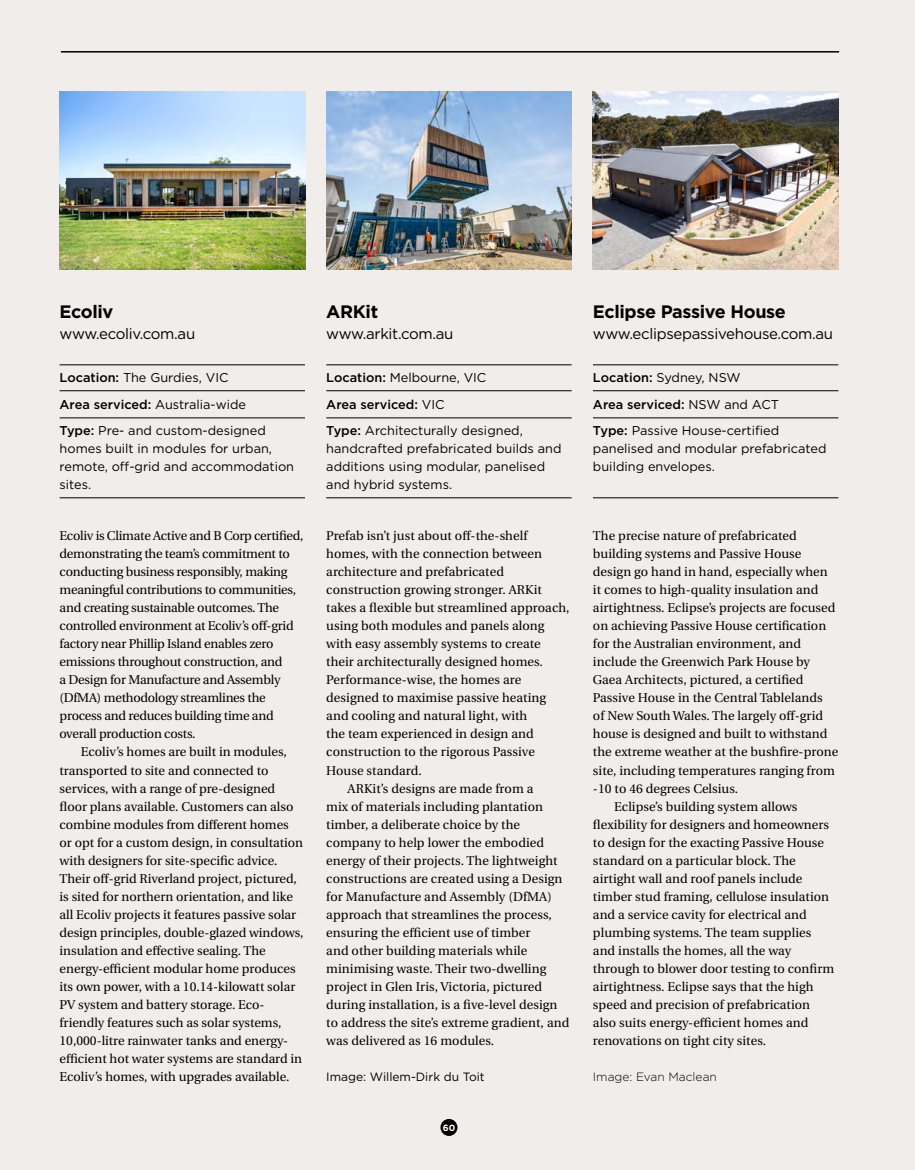
<style>
.page{position:relative;width:915px;height:1170px;background:#fff}
.page>*{position:absolute;margin:0;border:0;box-sizing:border-box;transform-origin:0 0}
.t1{font:700 18px "Gotham";letter-spacing:-.02em;color:#000}
.t2{font:15px "Gotham";letter-spacing:-.02em;color:#000}
.t3{font:12.75px/18px "Heuristica";letter-spacing:.005em;color:#000}
.t4{font:12.75px/26.5px "Gotham";color:#000}
.t5{font:12.75px/18px "Heuristica";letter-spacing:-.02em;color:#000}
.t6{font:12px "Gotham";color:#000}
.t7{font:300 12px "Gotham";color:#000}
.t8{font:700 9px "Gotham";color:#fff}
.s1{font-weight:500}
</style>
<div class="page">
<div style="left:0;top:0;width:914px;height:1169px;background:#f0edea"></div>
<div style="left:440px;top:1118px;width:17px;height:17px;background:#000;border-radius:50%"></div>
<hr style="left:61px;top:51px;width:777px;height:2px;background:#000">
<hr style="left:60px;top:364px;width:245px;height:1px;background:#000">
<hr style="left:60px;top:390px;width:245px;height:1px;background:#000">
<hr style="left:60px;top:417px;width:245px;height:1px;background:#000">
<hr style="left:60px;top:497px;width:245px;height:1px;background:#000">
<img style="left:60px;top:92px;width:245px;height:177px">
<hr style="left:326px;top:364px;width:245px;height:1px;background:#000">
<hr style="left:326px;top:390px;width:245px;height:1px;background:#000">
<hr style="left:326px;top:417px;width:245px;height:1px;background:#000">
<hr style="left:326px;top:497px;width:245px;height:1px;background:#000">
<img style="left:326px;top:92px;width:245px;height:177px">
<hr style="left:592px;top:364px;width:246px;height:1px;background:#000">
<hr style="left:592px;top:390px;width:246px;height:1px;background:#000">
<hr style="left:592px;top:417px;width:246px;height:1px;background:#000">
<hr style="left:592px;top:497px;width:246px;height:1px;background:#000">
<img style="left:592px;top:92px;width:246px;height:177px">
<h1 class="t1" style="left:60px;top:301px;width:55px">Ecoliv</h1>
<p class="t2" style="left:60px;top:324px;width:137px">www.ecoliv.com.au</p>
<p class="t4" style="left:60px;top:364px;width:208px"><span class="s1">Location:</span> The Gurdies, VIC<br><span class="s1">Area serviced:</span> Australia-wide<br><span class="s1">Type:</span> Pre- and custom-designed</p>
<p class="t4" style="left:60px;top:439px;width:236px;line-height:18px">homes built in modules for urban, remote, off-grid and accommodation sites.</p>
<p class="t5" style="left:60px;top:527px;width:245px">Ecoliv is Climate Active and B Corp certified, demonstrating the team’s commitment to conducting business responsibly, making meaningful contributions to communities, and creating sustainable outcomes. The controlled environment at Ecoliv’s off-grid factory near Phillip Island enables zero emissions throughout construction, and<br>a Design for Manufacture and Assembly (DfMA) methodology streamlines the process and reduces building time and overall production costs.</p>
<p class="t3" style="left:60px;top:743px;width:245px;text-indent:21px">Ecoliv’s homes are built in modules, transported to site and connected to services, with a range of pre-designed floor plans available. Customers can also combine modules from different homes or opt for a custom design, in consultation with designers for site-specific advice.<br>Their off-grid Riverland project, pictured, is sited for northern orientation, and like all Ecoliv projects it features passive solar design principles, double-glazed windows, insulation and effective sealing. The energy-efficient modular home produces its own power, with a 10.14-kilowatt solar PV system and battery storage. Eco&shy;friendly features such as solar systems, 10,000-litre rainwater tanks and energy&shy;efficient hot water systems are standard in Ecoliv’s homes, with upgrades available.</p>
<h1 class="t1" style="left:326px;top:301px;width:53px">ARKit</h1>
<p class="t2" style="left:326px;top:324px;width:129px">www.arkit.com.au</p>
<p class="t4" style="left:326px;top:364px;width:198px"><span class="s1">Location:</span> Melbourne, VIC<br><span class="s1">Area serviced:</span> VIC<br><span class="s1">Type:</span> Architecturally designed,</p>
<p class="t4" style="left:326px;top:439px;width:237px;line-height:18px">handcrafted prefabricated builds and additions using modular, panelised and hybrid systems.</p>
<p class="t3" style="left:326px;top:527px;width:203px">Prefab isn’t just about off-the-shelf</p>
<p class="t3" style="left:326px;top:545px;width:217px">homes, with the connection between</p>
<p class="t3" style="left:326px;top:563px;width:179px">architecture and prefabricated</p>
<p class="t3" style="left:326px;top:581px;width:217px">construction growing stronger. ARKit</p>
<p class="t3" style="left:326px;top:599px;width:245px">takes a flexible but streamlined approach,</p>
<p class="t3" style="left:326px;top:617px;width:219px">using both modules and panels along</p>
<p class="t3" style="left:326px;top:635px;width:216px">with easy assembly systems to create</p>
<p class="t3" style="left:326px;top:653px;width:218px">their architecturally designed homes.</p>
<p class="t3" style="left:326px;top:671px;width:196px">Performance-wise, the homes are</p>
<p class="t3" style="left:326px;top:689px;width:221px">designed to maximise passive heating</p>
<p class="t3" style="left:326px;top:707px;width:202px">and cooling and natural light, with</p>
<p class="t3" style="left:326px;top:725px;width:209px">the team experienced in design and</p>
<p class="t3" style="left:326px;top:743px;width:210px">construction to the rigorous Passive</p>
<p class="t3" style="left:326px;top:761px;width:97px">House standard.</p>
<p class="t3" style="left:347px;top:779px;width:187px">ARKit’s designs are made from a</p>
<p class="t3" style="left:326px;top:797px;width:218px">mix of materials including plantation</p>
<p class="t3" style="left:326px;top:815px;width:195px">timber, a deliberate choice by the</p>
<p class="t3" style="left:326px;top:833px;width:219px">company to help lower the embodied</p>
<p class="t3" style="left:326px;top:851px;width:233px">energy of their projects. The lightweight</p>
<p class="t3" style="left:326px;top:869px;width:237px">constructions are created using a Design</p>
<p class="t3" style="left:326px;top:887px;width:227px">for Manufacture and Assembly (DfMA)</p>
<p class="t3" style="left:326px;top:905px;width:227px">approach that streamlines the process,</p>
<p class="t3" style="left:326px;top:923px;width:206px">ensuring the efficient use of timber</p>
<p class="t3" style="left:326px;top:941px;width:202px">and other building materials while</p>
<p class="t3" style="left:326px;top:959px;width:221px">minimising waste. Their two-dwelling</p>
<p class="t3" style="left:326px;top:977px;width:217px">project in Glen Iris, Victoria, pictured</p>
<p class="t3" style="left:326px;top:995px;width:233px">during installation, is a five-level design</p>
<p class="t3" style="left:326px;top:1013px;width:244px">to address the site’s extreme gradient, and</p>
<p class="t3" style="left:326px;top:1031px;width:169px">was delivered as 16 modules.</p>
<p class="t6" style="left:326px;top:1068px;width:160px">Image: Willem-Dirk du Toit</p>
<p class="t8" style="left:442px;top:1122px;width:14px">60</p>
<h1 class="t1" style="left:592px;top:301px;width:194px">Eclipse Passive House</h1>
<p class="t2" style="left:592px;top:324px;width:241px">www.eclipsepassivehouse.com.au</p>
<p class="t4" style="left:592px;top:364px;width:188px"><span class="s1">Location:</span> Sydney, NSW<br><span class="s1">Area serviced:</span> NSW and ACT<br><span class="s1">Type:</span> Passive House-certified</p>
<p class="t4" style="left:592px;top:439px;width:235px;line-height:18px">panelised and modular prefabricated building envelopes.</p>
<p class="t3" style="left:592px;top:527px;width:205px">The precise nature of prefabricated</p>
<p class="t3" style="left:592px;top:545px;width:210px">building systems and Passive House</p>
<p class="t3" style="left:592px;top:563px;width:236px">design go hand in hand, especially when</p>
<p class="t3" style="left:592px;top:581px;width:227px">it comes to high-quality insulation and</p>
<p class="t3" style="left:592px;top:599px;width:244px">airtightness. Eclipse’s projects are focused</p>
<p class="t3" style="left:592px;top:617px;width:235px">on achieving Passive House certification</p>
<p class="t3" style="left:592px;top:635px;width:209px">for the Australian environment, and</p>
<p class="t3" style="left:592px;top:653px;width:218px">include the Greenwich Park House by</p>
<p class="t3" style="left:592px;top:671px;width:212px">Gaea Architects, pictured, a certified</p>
<p class="t3" style="left:592px;top:689px;width:231px">Passive House in the Central Tablelands</p>
<p class="t3" style="left:592px;top:707px;width:231px">of New South Wales. The largely off-grid</p>
<p class="t3" style="left:592px;top:725px;width:236px">house is designed and built to withstand</p>
<p class="t3" style="left:592px;top:743px;width:247px">the extreme weather at the bushfire-prone</p>
<p class="t3" style="left:592px;top:761px;width:243px">site, including temperatures ranging from</p>
<p class="t3" style="left:592px;top:779px;width:147px">-10 to 46 degrees Celsius.</p>
<p class="t3" style="left:614px;top:797px;width:185px">Eclipse’s building system allows</p>
<p class="t3" style="left:592px;top:815px;width:237px">flexibility for designers and homeowners</p>
<p class="t3" style="left:592px;top:833px;width:232px">to design for the exacting Passive House</p>
<p class="t3" style="left:592px;top:851px;width:204px">standard on a particular block. The</p>
<p class="t3" style="left:592px;top:869px;width:211px">airtight wall and roof panels include</p>
<p class="t3" style="left:592px;top:887px;width:237px">timber stud framing, cellulose insulation</p>
<p class="t3" style="left:592px;top:905px;width:215px">and a service cavity for electrical and</p>
<p class="t3" style="left:592px;top:923px;width:220px">plumbing systems. The team supplies</p>
<p class="t3" style="left:592px;top:941px;width:200px">and installs the homes, all the way</p>
<p class="t3" style="left:592px;top:959px;width:243px">through to blower door testing to confirm</p>
<p class="t3" style="left:592px;top:977px;width:222px">airtightness. Eclipse says that the high</p>
<p class="t3" style="left:592px;top:995px;width:219px">speed and precision of prefabrication</p>
<p class="t3" style="left:592px;top:1013px;width:217px">also suits energy-efficient homes and</p>
<p class="t3" style="left:592px;top:1031px;width:174px">renovations on tight city sites.</p>
<p class="t7" style="left:592px;top:1068px;width:125px">Image: Evan Maclean</p>
</div>
